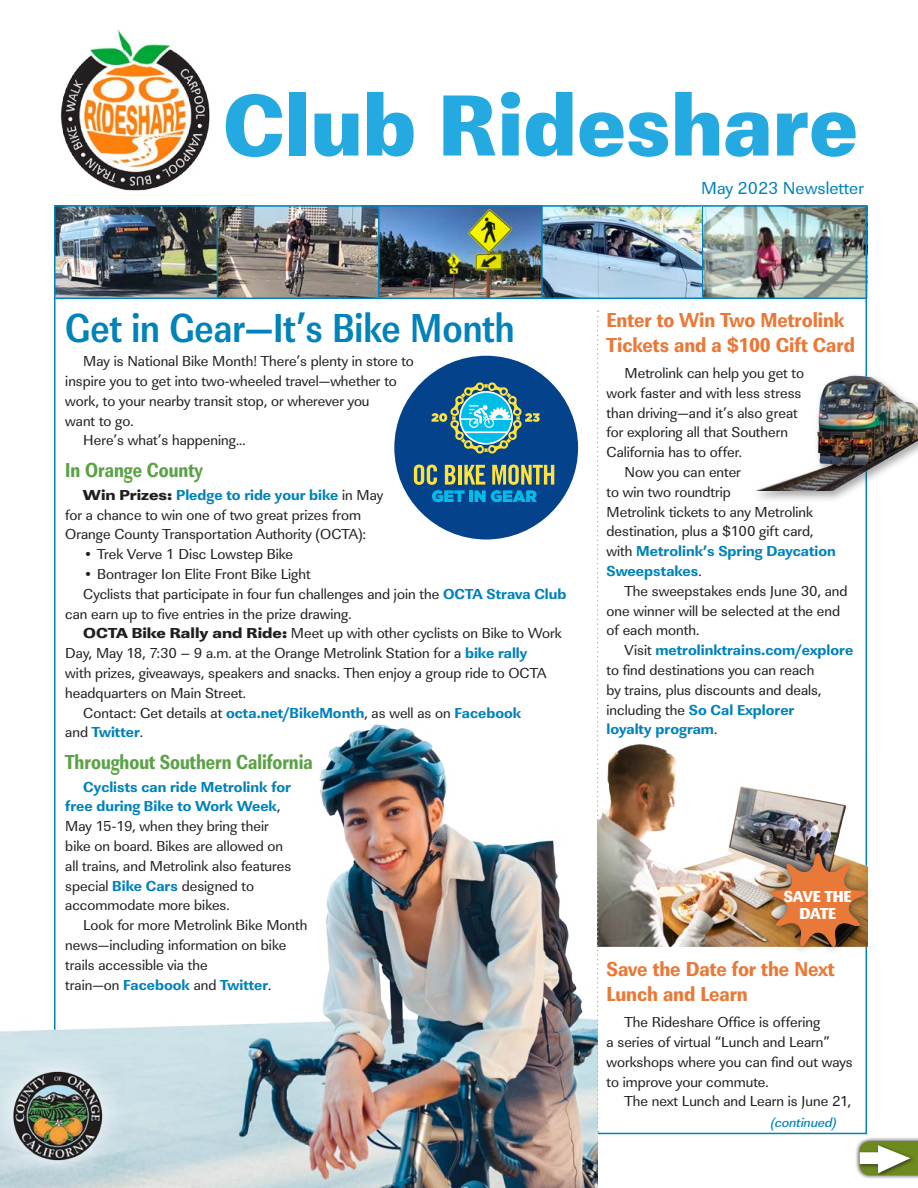
<style>
.page{position:relative;width:918px;height:1188px;background:#fff}
.page>*{position:absolute;margin:0;border:0;box-sizing:border-box;transform-origin:0 0}
.t1{font:90px "URW Linear T Ultr Bold Narr";color:#24aae1}
.t2{font:42px "URW Linear T Bold Narr";color:#0082bb;scale:.9 1}
.t3{font:21px/25.5px "URW Linear T Extr Bold Extr Narr";letter-spacing:-.005em;color:#e97938}
.t4{font:21px "URW Linear T Extr Bold Extr Narr";color:#5aa245;scale:.9 1}
.t5{font:18px "URW Linear T";color:#0082bb}
.t6{font:16.5px/16.5px "URW Linear T Ultr Bold Extr Narr";letter-spacing:-.01em;color:#fff;text-align:center}
.t7{font:15px/19.8px "URW Linear T";color:#231f20}
.t8{font:700 15px/19.8px "URW Linear T Extr";color:#0082bb}
.t9{font:13.5px "URW Linear T Medi Obli";color:#0082bb}
.s1{font-family:"URW Linear T Ultr Bold Extr Wide";font-weight:400;color:#231f20}
.s2{font-family:"URW Linear T";font-weight:400;color:#231f20}
.s3{font-family:"URW Linear T Extr";font-weight:700;color:#0082bb}
.s4{font-family:"URW Linear T Ultr Bold Extr Wide"}
</style>
<div class="page">
<img style="left:60px;top:29px;width:150px;height:162px">
<img style="left:543px;top:208px;width:159px;height:89px">
<img style="left:380px;top:208px;width:161px;height:89px">
<img style="left:218px;top:208px;width:160px;height:89px">
<img style="left:57px;top:208px;width:160px;height:89px">
<hr style="left:378px;top:205px;width:2px;height:92px;background:#0082bb">
<hr style="left:541px;top:205px;width:2px;height:92px;background:#0082bb">
<hr style="left:702px;top:207px;width:2px;height:90px;background:#0082bb">
<hr style="left:217px;top:206px;width:1px;height:91px;background:#0082bb">
<img style="left:704px;top:208px;width:160px;height:89px">
<hr style="left:55px;top:297px;width:812px;height:2px;background:#0082bb">
<div style="left:392px;top:353px;width:189px;height:189px;background:#05428c;border-radius:95px"></div>
<svg style="left:414px;top:465px;width:140px;height:37px"></svg>
<svg style="left:432px;top:382px;width:108px;height:72px"></svg>
<div style="left:389px;top:350px;width:194px;height:195px;border:5px solid #fff;border-radius:50%"></div>
<img style="left:0;top:674px;width:598px;height:514px">
<div style="left:0;top:1043px;width:131px;height:145px;background:#fff;opacity:.95"></div>
<img style="left:1px;top:1059px;width:112px;height:113px">
<div style="left:855px;top:1136px;width:63px;height:44px;background:#231f20;opacity:.75"></div>
<svg style="left:860px;top:1141px;width:58px;height:34px"></svg>
<img style="left:599px;top:741px;width:268px;height:205px">
<div style="left:762px;top:844px;width:113px;height:111px;background:#231f20;opacity:.75"></div>
<img style="left:768px;top:850px;width:100px;height:99px">
<div style="left:750px;top:372px;width:168px;height:131px;background:#231f20;opacity:.4"></div>
<img style="left:750px;top:372px;width:3px;height:119px">
<img style="left:753px;top:365px;width:165px;height:126px">
<svg style="left:597px;top:311px;width:2px;height:822px"></svg>
<h1 class="t1" style="left:223px;top:70px;width:637px">Club Rideshare</h1>
<p class="t5" style="left:701px;top:178px;width:164px">May 2023 Newsletter</p>
<h2 class="t2" style="left:65px;top:303px;width:501px">Get in Gear—It’s Bike Month</h2>
<p class="t7" style="left:83px;top:351px;width:332px">May is National Bike Month! There’s plenty in store to</p>
<p class="t7" style="left:65px;top:371px;width:333px">inspire you to get into two-wheeled travel—whether to</p>
<p class="t7" style="left:65px;top:391px;width:306px">work, to your nearby transit stop, or wherever you</p>
<p class="t7" style="left:65px;top:411px;width:70px">want to go.</p>
<p class="t7" style="left:83px;top:431px;width:164px">Here’s what’s happening...</p>
<h3 class="t4" style="left:65px;top:457px;width:155px">In Orange County</h3>
<p class="t8" style="left:83px;top:485px;width:301px"><span class="s1">Win Prizes:</span> Pledge to ride your bike <span class="s2">in May</span></p>
<p class="t7" style="left:65px;top:505px;width:302px">for a chance to win one of two great prizes from<br>Orange County Transportation Authority (OCTA):</p>
<p class="t7" style="left:83px;top:544px;width:211px">• Trek Verve 1 Disc Lowstep Bike</p>
<p class="t7" style="left:83px;top:564px;width:229px">• Bontrager Ion Elite Front Bike Light</p>
<p class="t7" style="left:83px;top:584px;width:485px">Cyclists that participate in four fun challenges and join the <span class="s3">OCTA Strava Club</span></p>
<p class="t7" style="left:65px;top:604px;width:288px">can earn up to five entries in the prize drawing.</p>
<p class="t7" style="left:83px;top:624px;width:480px"><span class="s4">OCTA Bike Rally and Ride:</span> Meet up with other cyclists on Bike to Work</p>
<p class="t7" style="left:65px;top:643px;width:464px">Day, May 18, 7:30 – 9 a.m. at the Orange Metrolink Station for a <span class="s3">bike rally</span></p>
<p class="t7" style="left:65px;top:663px;width:483px">with prizes, giveaways, speakers and snacks. Then enjoy a group ride to OCTA</p>
<p class="t7" style="left:65px;top:683px;width:182px">headquarters on Main Street.</p>
<p class="t7" style="left:83px;top:703px;width:440px">Contact: Get details at <span class="s3">octa.net/BikeMonth</span>, as well as on <span class="s3">Facebook</span></p>
<p class="t8" style="left:65px;top:722px;width:79px"><span class="s2">and</span> Twitter<span class="s2">.</span></p>
<h3 class="t4" style="left:65px;top:749px;width:277px">Throughout Southern California</h3>
<p class="t8" style="left:65px;top:777px;width:227px;text-indent:18px">Cyclists can ride Metrolink for free during Bike to Work Week<span class="s2">,</span></p>
<p class="t7" style="left:65px;top:816px;width:228px">May 15-19, when they bring their bike on board. Bikes are allowed on all trains, and Metrolink also features special <span class="s3">Bike Cars</span> designed to accommodate more bikes.</p>
<p class="t7" style="left:65px;top:915px;width:244px;text-indent:18px">Look for more Metrolink Bike Month news—including information on bike trails accessible via the</p>
<p class="t8" style="left:65px;top:975px;width:208px"><span class="s2">train—on</span> Facebook <span class="s2">and</span> Twitter<span class="s2">.</span></p>
<h3 class="t3" style="left:607px;top:307px;width:250px">Enter to Win Two Metrolink<br>Tickets and a $100 Gift Card</h3>
<p class="t7" style="left:625px;top:363px;width:181px">Metrolink can help you get to</p>
<p class="t7" style="left:607px;top:383px;width:196px">work faster and with less stress</p>
<p class="t7" style="left:607px;top:403px;width:193px">than driving—and it’s also great</p>
<p class="t7" style="left:607px;top:423px;width:183px">for exploring all that Southern</p>
<p class="t7" style="left:607px;top:442px;width:137px">California has to offer.</p>
<p class="t7" style="left:625px;top:462px;width:118px">Now you can enter</p>
<p class="t7" style="left:607px;top:482px;width:126px">to win two roundtrip</p>
<p class="t7" style="left:607px;top:502px;width:208px">Metrolink tickets to any Metrolink</p>
<p class="t7" style="left:607px;top:522px;width:208px">destination, plus a $100 gift card,</p>
<p class="t8" style="left:607px;top:541px;width:231px"><span class="s2">with</span> Metrolink’s Spring Daycation<br>Sweepstakes<span class="s2">.</span></p>
<p class="t7" style="left:607px;top:581px;width:242px;text-indent:18px">The sweepstakes ends June 30, and one winner will be selected at the end of each month.</p>
<p class="t8" style="left:625px;top:640px;width:230px"><span class="s2">Visit</span> metrolinktrains.com/explore</p>
<p class="t7" style="left:607px;top:660px;width:216px">to find destinations you can reach by trains, plus discounts and deals,</p>
<p class="t8" style="left:607px;top:700px;width:189px"><span class="s2">including the</span> So Cal Explorer loyalty program<span class="s2">.</span></p>
<p class="t6" style="left:784px;top:889px;width:69px">SAVE THE<br>DATE</p>
<h3 class="t3" style="left:607px;top:956px;width:230px">Save the Date for the Next<br>Lunch and Learn</h3>
<p class="t7" style="left:607px;top:1012px;width:248px;text-indent:18px">The Rideshare Office is offering<br>a series of virtual “Lunch and Learn” workshops where you can find out ways to improve your commute.</p>
<p class="t7" style="left:625px;top:1092px;width:228px">The next Lunch and Learn is June 21,</p>
<p class="t9" style="left:771px;top:1114px;width:67px">(continued)</p>
</div>
